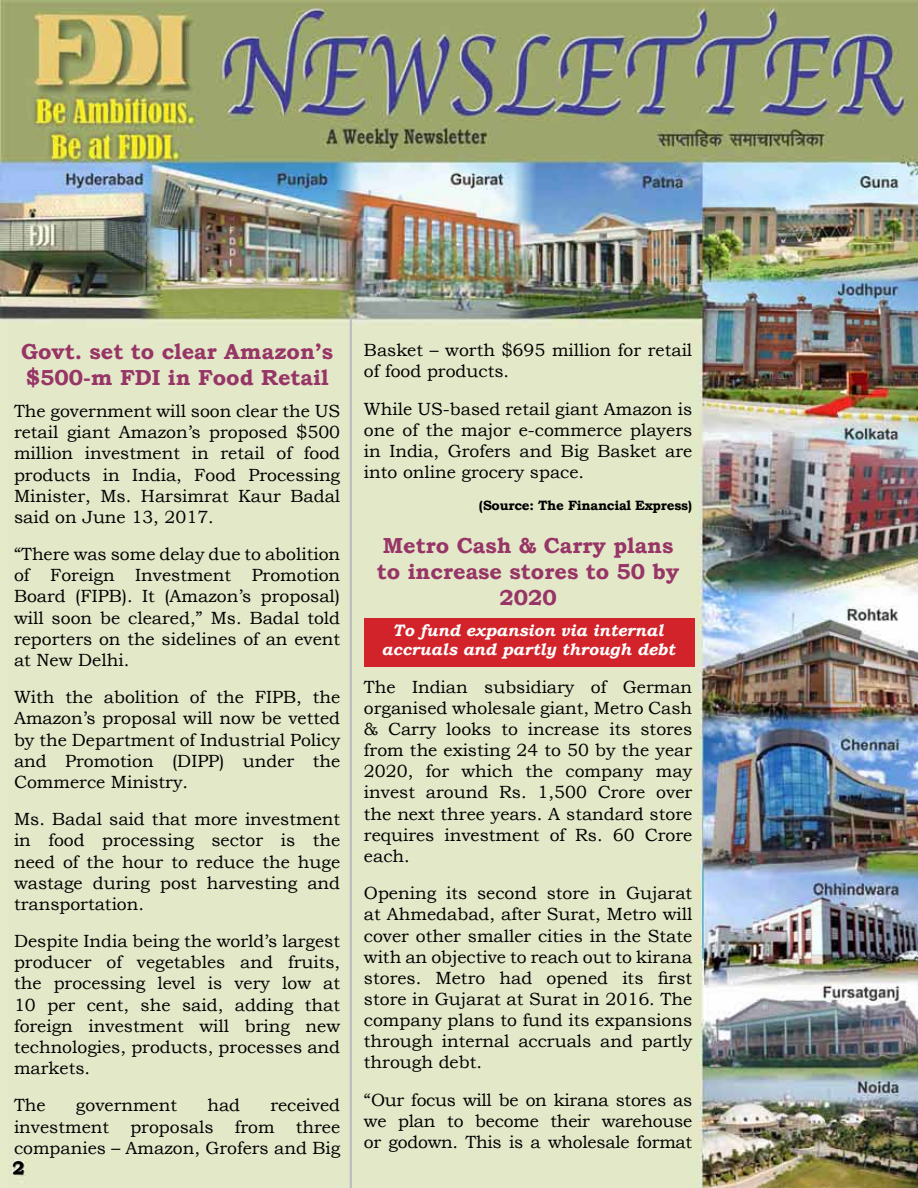
<style>
.page{position:relative;width:918px;height:1188px;background:#fff}
.page>*{position:absolute;margin:0;border:0;box-sizing:border-box;transform-origin:0 0}
.t1{font:700 21.75px/26.1px "Bookman Old Style";color:#973566;text-align:center}
.t2{font:700 18.45px "Bookman Old Style";color:#000}
.t3{font:17.7px/21.1px "Bookman Old Style";color:#000;text-align:justify}
.t4{font:italic 700 16.5px/19.8px "Bookman Old Style";color:#fff;text-align:center}
.t5{font:700 13.5px "Bookman Old Style";letter-spacing:-.02em;color:#000}
</style>
<div class="page">
<img style="left:0;top:0;width:918px;height:1188px">
<div style="left:364px;top:618px;width:330px;height:49px;background:#d2232a"></div>
<hr style="left:350px;top:318px;width:2px;height:870px;background:#bcbec0">
<p class="t1" style="left:21px;top:338px;width:313px;text-align:left">Govt. set to clear Amazon’s $500-m FDI in Food Retail</p>
<p class="t3" style="left:14px;top:401px;width:328px">The government will soon clear the US retail giant Amazon’s proposed $500 million investment in retail of food products in India, Food Processing Minister, Ms. Harsimrat Kaur Badal said on June 13, 2017.</p>
<p class="t3" style="left:14px;top:544px;width:328px">“There was some delay due to abolition of Foreign Investment Promotion Board (FIPB). It (Amazon’s proposal) will soon be cleared,” Ms. Badal told reporters on the sidelines of an event at New Delhi.</p>
<p class="t3" style="left:14px;top:687px;width:328px">With the abolition of the FIPB, the Amazon’s proposal will now be vetted by the Department of Industrial Policy and Promotion (DIPP) under the Commerce Ministry.</p>
<p class="t3" style="left:14px;top:809px;width:328px">Ms. Badal said that more investment in food processing sector is the need of the hour to reduce the huge wastage during post harvesting and transportation.</p>
<p class="t3" style="left:14px;top:931px;width:328px">Despite India being the world’s largest producer of vegetables and fruits, the processing level is very low at 10 per cent, she said, adding that foreign investment will bring new technologies, products, processes and markets.</p>
<p class="t3" style="left:14px;top:1095px;width:33px">The</p>
<p class="t3" style="left:76px;top:1095px;width:103px">government</p>
<p class="t3" style="left:207px;top:1095px;width:34px">had</p>
<p class="t3" style="left:14px;top:1095px;width:328px;text-indent:256px">received investment proposals from three companies – Amazon, Grofers and Big</p>
<p class="t2" style="left:13px;top:1154px;width:14px">2</p>
<p class="t3" style="left:364px;top:340px;width:330px">Basket – worth $695 million for retail of food products.</p>
<p class="t3" style="left:364px;top:398px;width:330px">While US-based retail giant Amazon is one of the major e-commerce players in India, Grofers and Big Basket are into online grocery space.</p>
<p class="t5" style="left:479px;top:496px;width:215px">(Source: The Financial Express)</p>
<p class="t1" style="left:377px;top:532px;width:304px">Metro Cash &amp; Carry plans to increase stores to 50 by<br>2020</p>
<p class="t4" style="left:382px;top:620px;width:295px">To fund expansion via internal accruals and partly through debt</p>
<p class="t3" style="left:364px;top:676px;width:330px">The Indian subsidiary of German organised wholesale giant, Metro Cash &amp; Carry looks to increase its stores from the existing 24 to 50 by the year 2020, for which the company may invest around Rs. 1,500 Crore over the next three years. A standard store requires investment of Rs. 60 Crore each.</p>
<p class="t3" style="left:364px;top:883px;width:330px">Opening its second store in Gujarat at Ahmedabad, after Surat, Metro will cover other smaller cities in the State with an objective to reach out to kirana stores. Metro had opened its first store in Gujarat at Surat in 2016. The company plans to fund its expansions through internal accruals and partly through debt.</p>
<p class="t3" style="left:364px;top:1089px;width:330px">“Our focus will be on kirana stores as we plan to become their warehouse or godown. This is a wholesale format</p>
</div>
